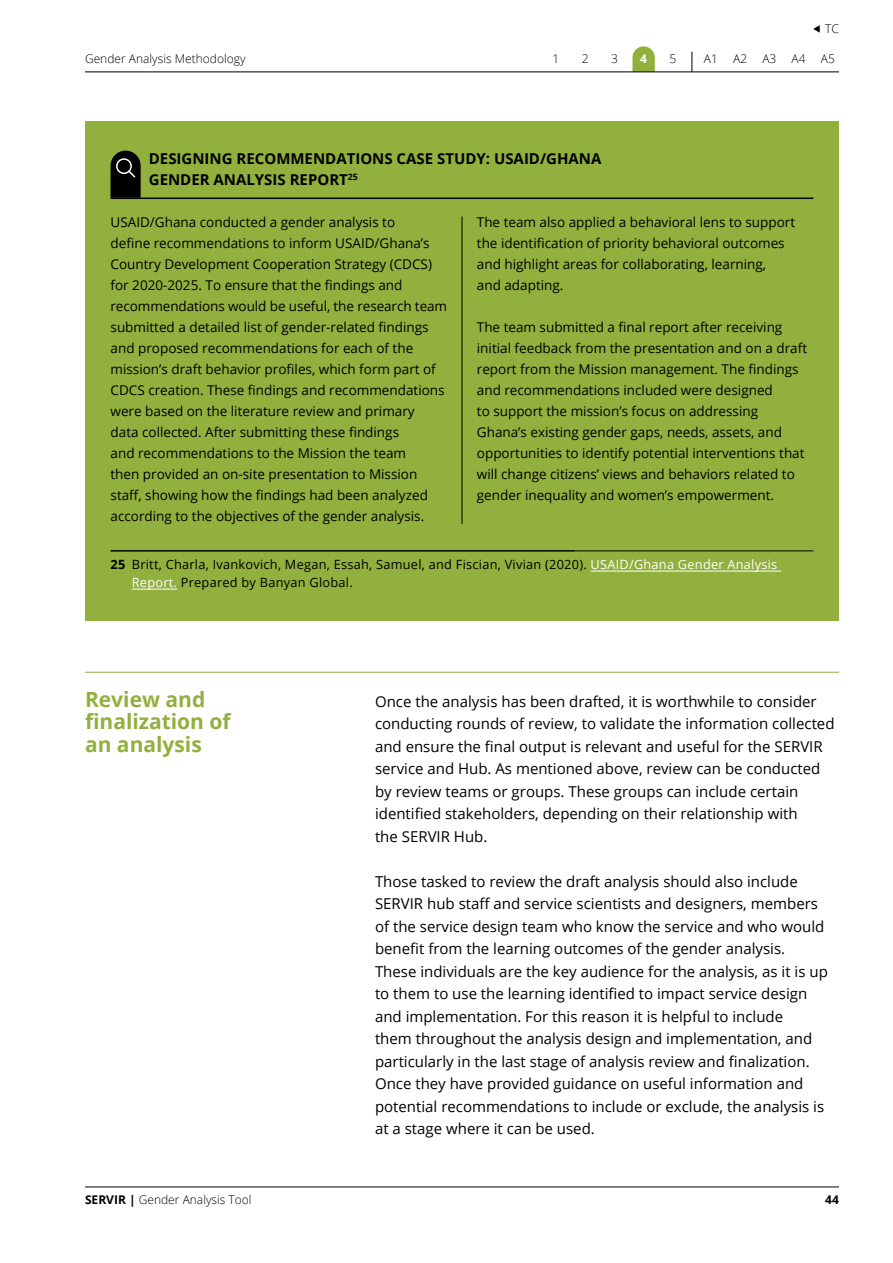
<style>
.page{position:relative;width:893px;height:1263px;background:#fff}
.page>*{position:absolute;margin:0;border:0;box-sizing:border-box;transform-origin:0 0}
.subheading_1{font:700 21px/22.5px "Open Sans";color:#92b03d}
.body{font:15px/22.5px "Open Sans";color:#000}
.BOX_heading{font:700 15px/21px "Open Sans";color:#000}
.BOX_body{font:13.5px/21px "Open Sans";color:#000}
.footnote{font:12.75px/18px "Open Sans";letter-spacing:.02em;color:#000}
.t1{font:300 12px "Open Sans";color:#000}
.t2{font:700 12px "Open Sans";color:#000}
.t3{font:700 12px "Open Sans";color:#fff}
.s1{font-weight:700}
.s2{color:#fff}
</style>
<div class="page">
<div style="left:85px;top:122px;width:754px;height:499px;background:#92b03d"></div>
<hr style="left:111px;top:198px;width:702px;height:1px;background:#000">
<hr style="left:591px;top:571px;width:190px;height:1px;background:#fff">
<hr style="left:132px;top:589px;width:45px;height:1px;background:#fff">
<hr style="left:462px;top:216px;width:1px;height:308px;background:#000">
<hr style="left:111px;top:551px;width:702px;height:1px;background:#000">
<hr style="left:85px;top:672px;width:754px;height:1px;background:#92b03d">
<svg style="left:111px;top:151px;width:30px;height:47px"></svg>
<svg style="left:632px;top:46px;width:23px;height:26px"></svg>
<svg style="left:692px;top:52px;width:1px;height:20px"></svg>
<hr style="left:85px;top:72px;width:754px;height:1px;background:#000">
<hr style="left:85px;top:1187px;width:754px;height:1px;background:#000">
<p class="t1" style="left:812px;top:21px;width:28px">◀ TC</p>
<p class="t1" style="left:85px;top:51px;width:162px">Gender Analysis Methodology</p>
<p class="t1" style="left:704px;top:51px;width:16px">A1</p>
<p class="t1" style="left:733px;top:51px;width:16px">A2</p>
<p class="t1" style="left:762px;top:51px;width:16px">A3</p>
<p class="t1" style="left:792px;top:51px;width:16px">A4</p>
<p class="t1" style="left:821px;top:51px;width:16px">A5</p>
<p class="t1" style="left:553px;top:51px;width:8px">1</p>
<p class="t1" style="left:582px;top:51px;width:8px">2</p>
<p class="t1" style="left:611px;top:51px;width:8px">3</p>
<p class="t3" style="left:640px;top:50px;width:8px">4</p>
<p class="t1" style="left:669px;top:51px;width:8px">5</p>
<p class="BOX_heading" style="left:149px;top:147px;width:454px">DESIGNING RECOMMENDATIONS CASE STUDY: USAID/GHANA<br>GENDER ANALYSIS REPORT<sup>25</sup></p>
<p class="BOX_body" style="left:111px;top:211px;width:338px">USAID/Ghana conducted a gender analysis to<br>define recommendations to inform USAID/Ghana’s Country Development Cooperation Strategy (CDCS) for 2020-2025. To ensure that the findings and recommendations would be useful, the research team submitted a detailed list of gender-related findings and proposed recommendations for each of the mission’s draft behavior profiles, which form part of CDCS creation. These findings and recommendations were based on the literature review and primary<br>data collected. After submitting these findings<br>and recommendations to the Mission the team<br>then provided an on-site presentation to Mission staff, showing how the findings had been analyzed according to the objectives of the gender analysis.</p>
<p class="BOX_body" style="left:477px;top:211px;width:320px">The team also applied a behavioral lens to support the identification of priority behavioral outcomes and highlight areas for collaborating, learning,<br>and adapting.</p>
<p class="BOX_body" style="left:477px;top:316px;width:332px">The team submitted a final report after receiving initial feedback from the presentation and on a draft report from the Mission management. The findings and recommendations included were designed<br>to support the mission’s focus on addressing Ghana’s existing gender gaps, needs, assets, and opportunities to identify potential interventions that will change citizens’ views and behaviors related to gender inequality and women’s empowerment.</p>
<p class="footnote" style="left:132px;top:555px;width:647px;text-indent:-21px"><span class="s1">25</span> Britt, Charla, Ivankovich, Megan, Essah, Samuel, and Fiscian, Vivian (2020). <span class="s2">USAID/Ghana Gender Analysis<br>Report.</span> Prepared by Banyan Global.</p>
<p class="subheading_1" style="left:85px;top:687px;width:147px">Review and finalization of an analysis</p>
<p class="body" style="left:375px;top:689px;width:461px">Once the analysis has been drafted, it is worthwhile to consider conducting rounds of review, to validate the information collected and ensure the final output is relevant and useful for the SERVIR service and Hub. As mentioned above, review can be conducted by review teams or groups. These groups can include certain identified stakeholders, depending on their relationship with<br>the SERVIR Hub.</p>
<p class="body" style="left:375px;top:869px;width:454px">Those tasked to review the draft analysis should also include SERVIR hub staff and service scientists and designers, members of the service design team who know the service and who would benefit from the learning outcomes of the gender analysis.<br>These individuals are the key audience for the analysis, as it is up to them to use the learning identified to impact service design and implementation. For this reason it is helpful to include<br>them throughout the analysis design and implementation, and particularly in the last stage of analysis review and finalization.<br>Once they have provided guidance on useful information and potential recommendations to include or exclude, the analysis is at a stage where it can be used.</p>
<p class="t1" style="left:85px;top:1191px;width:168px"><span class="s1">SERVIR |</span> Gender Analysis Tool</p>
<p class="t2" style="left:825px;top:1191px;width:15px">44</p>
</div>
